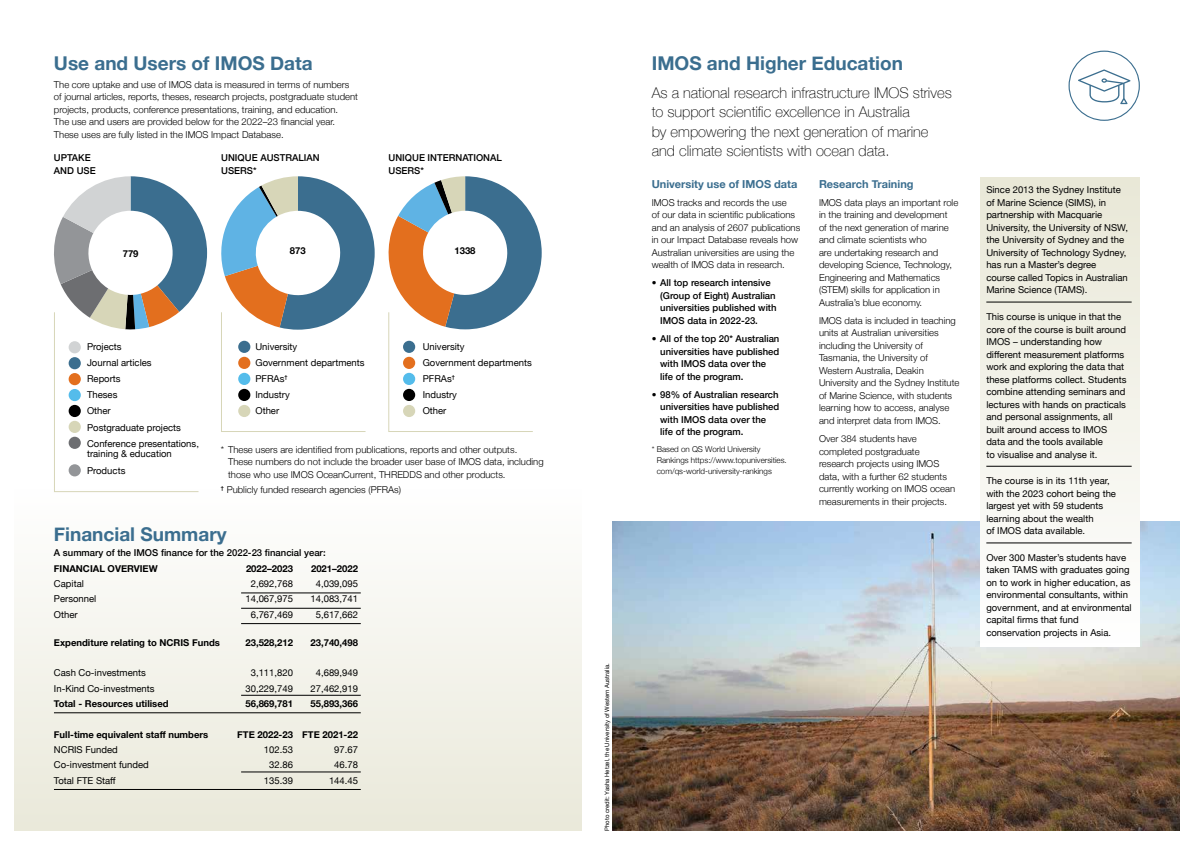
<style>
.page{position:relative;width:1191px;height:842px;background:#fff}
.page>*{position:absolute;margin:0;border:0;box-sizing:border-box;transform-origin:0 0}
.t1{font:700 19px "Helvetica Neue";color:#3b6e8f}
.t2{font:100 14.8px/19.5px "Helvetica Neue";color:#000}
.t3{font:700 11px "Helvetica Neue";color:#3b6e8f}
.t4{font:300 9.5px/12.5px "Helvetica Neue";color:#000}
.t5{font:9.5px/12.5px "Helvetica Neue";color:#000}
.t6{font:500 9.5px/12.5px "Helvetica Neue";color:#000}
.t7{font:700 9.5px "Helvetica Neue";color:#000}
.t8{font:300 8px/11px "Helvetica Neue";color:#000}
.t9{font:6px "Helvetica Neue";color:#000}
</style>
<div class="page">
<div style="left:14px;top:489px;width:567px;height:342px;background:linear-gradient(to bottom,#fefefe,#e9e8d9)"></div>
<hr style="left:241px;top:593px;width:120px;height:1px;background:#000">
<hr style="left:241px;top:608px;width:120px;height:1px;background:#000">
<hr style="left:241px;top:623px;width:120px;height:1px;background:#000">
<hr style="left:241px;top:695px;width:120px;height:1px;background:#000">
<hr style="left:54px;top:712px;width:307px;height:1px;background:#000">
<hr style="left:241px;top:772px;width:120px;height:1px;background:#000">
<hr style="left:54px;top:789px;width:307px;height:1px;background:#000">
<svg style="left:51px;top:176px;width:156px;height:317px"></svg>
<svg style="left:221px;top:176px;width:321px;height:256px"></svg>
<img style="left:612px;top:521px;width:567px;height:310px">
<div style="left:980px;top:177px;width:159px;height:469px;background:linear-gradient(to bottom,#e8e7d6,#fefefe)"></div>
<hr style="left:986px;top:302px;width:145px;height:1px;background:#000">
<hr style="left:986px;top:466px;width:145px;height:1px;background:#000">
<hr style="left:986px;top:543px;width:145px;height:1px;background:#000">
<svg style="left:1068px;top:51px;width:71px;height:70px"></svg>
<h1 class="t1" style="left:54px;top:48px;width:260px">Use and Users of IMOS Data</h1>
<p class="t4" style="left:54px;top:78px;width:305px">The core uptake and use of IMOS data is measured in terms of numbers of journal articles, reports, theses, research projects, postgraduate student projects, products, conference presentations, training, and education.<br>The use and users are provided below for the 2022–23 financial year.<br>These uses are fully listed in the IMOS Impact Database.</p>
<p class="t6" style="left:54px;top:151px;width:43px">UPTAKE<br>AND USE</p>
<p class="t6" style="left:221px;top:151px;width:100px">UNIQUE AUSTRALIAN<br>USERS*</p>
<p class="t6" style="left:388px;top:151px;width:115px">UNIQUE INTERNATIONAL<br>USERS*</p>
<p class="t7" style="left:123px;top:246px;width:17px">779</p>
<p class="t7" style="left:290px;top:243px;width:17px">873</p>
<p class="t7" style="left:454px;top:243px;width:23px">1338</p>
<p class="t5" style="left:87px;top:339px;width:113px;line-height:16.2px">Projects<br>Journal articles<br>Reports<br>Theses<br>Other<br>Postgraduate projects<br>Conference presentations,</p>
<p class="t5" style="left:87px;top:446px;width:86px;line-height:16.2px">training &amp; education<br>Products</p>
<p class="t5" style="left:255px;top:339px;width:111px;line-height:16.2px">University<br>Government departments<br>PFRAs<sup>†<br></sup>Industry<br>Other</p>
<p class="t5" style="left:423px;top:339px;width:111px;line-height:16.2px">University<br>Government departments<br>PFRAs<sup>†<br></sup>Industry<br>Other</p>
<p class="t4" style="left:228px;top:442px;width:317px;text-indent:-7px">* These users are identified from publications, reports and other outputs.<br>These numbers do not include the broader user base of IMOS data, including those who use IMOS OceanCurrent, THREDDS and other products.</p>
<p class="t4" style="left:221px;top:483px;width:181px"><sup>†</sup> Publicly funded research agencies (PFRAs)</p>
<h1 class="t1" style="left:54px;top:519px;width:174px">Financial Summary</h1>
<p class="t6" style="left:54px;top:546px;width:273px">A summary of the IMOS finance for the 2022-23 financial year:</p>
<p class="t7" style="left:54px;top:561px;width:105px">FINANCIAL OVERVIEW</p>
<p class="t7" style="left:246px;top:561px;width:49px">2022–2023</p>
<p class="t7" style="left:311px;top:561px;width:49px">2021–2022</p>
<p class="t5" style="left:54px;top:578px;width:31px">Capital</p>
<p class="t5" style="left:251px;top:578px;width:44px">2,692,768</p>
<p class="t5" style="left:316px;top:578px;width:44px">4,039,095</p>
<p class="t5" style="left:54px;top:593px;width:44px">Personnel</p>
<p class="t5" style="left:245px;top:593px;width:49px">14,067,975</p>
<p class="t5" style="left:310px;top:593px;width:49px">14,083,741</p>
<p class="t5" style="left:54px;top:609px;width:25px">Other</p>
<p class="t5" style="left:251px;top:609px;width:44px">6,767,469</p>
<p class="t5" style="left:316px;top:609px;width:44px">5,617,662</p>
<p class="t7" style="left:54px;top:635px;width:167px">Expenditure relating to NCRIS Funds</p>
<p class="t7" style="left:245px;top:635px;width:49px">23,528,212</p>
<p class="t7" style="left:310px;top:635px;width:49px">23,740,498</p>
<p class="t5" style="left:54px;top:667px;width:93px">Cash Co-investments</p>
<p class="t5" style="left:251px;top:667px;width:44px">3,111,820</p>
<p class="t5" style="left:316px;top:667px;width:44px">4,689,949</p>
<p class="t5" style="left:54px;top:682px;width:102px">In-Kind Co-investments</p>
<p class="t5" style="left:245px;top:682px;width:49px">30,229,749</p>
<p class="t5" style="left:310px;top:682px;width:49px">27,462,919</p>
<p class="t7" style="left:54px;top:696px;width:116px">Total - Resources utilised</p>
<p class="t7" style="left:245px;top:696px;width:49px">56,869,781</p>
<p class="t7" style="left:310px;top:696px;width:49px">55,893,366</p>
<p class="t7" style="left:54px;top:727px;width:156px">Full-time equivalent staff numbers</p>
<p class="t7" style="left:237px;top:727px;width:122px">FTE 2022-23 FTE 2021-22</p>
<p class="t5" style="left:54px;top:744px;width:65px">NCRIS Funded</p>
<p class="t5" style="left:264px;top:744px;width:31px">102.53</p>
<p class="t5" style="left:334px;top:744px;width:25px">97.67</p>
<p class="t5" style="left:54px;top:759px;width:96px">Co-investment funded</p>
<p class="t5" style="left:269px;top:759px;width:25px">32.86</p>
<p class="t5" style="left:334px;top:759px;width:25px">46.78</p>
<p class="t5" style="left:54px;top:774px;width:63px">Total FTE Staff</p>
<p class="t5" style="left:264px;top:774px;width:31px">135.39</p>
<p class="t5" style="left:329px;top:774px;width:31px">144.45</p>
<p class="t9" style="left:602px;top:831px;width:169px;rotate:-90deg">Photo credit: Yasha Hetzel, the University of Western Australia.</p>
<h1 class="t1" style="left:651px;top:48px;width:253px">IMOS and Higher Education</h1>
<h2 class="t2" style="left:651px;top:82px;width:301px">As a national research infrastructure IMOS strives to support scientific excellence in Australia<br>by empowering the next generation of marine and climate scientists with ocean data.</h2>
<p class="t3" style="left:651px;top:175px;width:147px">University use of IMOS data</p>
<p class="t4" style="left:651px;top:195px;width:150px">IMOS tracks and records the use<br>of our data in scientific publications and an analysis of 2607 publications in our Impact Database reveals how Australian universities are using the wealth of IMOS data in research.</p>
<p class="t6" style="left:660px;top:276px;width:118px;text-indent:-9px">• All top research intensive (Group of Eight) Australian universities published with<br>IMOS data in 2022-23.</p>
<p class="t6" style="left:660px;top:332px;width:121px;text-indent:-9px">• All of the top 20* Australian universities have published with IMOS data over the life of the program.</p>
<p class="t6" style="left:660px;top:387px;width:120px;text-indent:-9px">• 98% of Australian research universities have published with IMOS data over the life of the program.</p>
<p class="t8" style="left:657px;top:443px;width:131px;text-indent:-5px">* Based on QS World University<br>Rankings https://www.topuniversities. com/qs-world-university-rankings</p>
<p class="t3" style="left:819px;top:175px;width:96px">Research Training</p>
<p class="t4" style="left:819px;top:195px;width:141px">IMOS data plays an important role in the training and development<br>of the next generation of marine and climate scientists who<br>are undertaking research and developing Science, Technology,<br>Engineering and Mathematics (STEM) skills for application in<br>Australia’s blue economy.</p>
<p class="t4" style="left:819px;top:314px;width:142px">IMOS data is included in teaching units at Australian universities including the University of<br>Tasmania, the University of<br>Western Australia, Deakin<br>University and the Sydney Institute of Marine Science, with students learning how to access, analyse and interpret data from IMOS.</p>
<p class="t4" style="left:819px;top:432px;width:138px">Over 384 students have completed postgraduate research projects using IMOS data, with a further 62 students currently working on IMOS ocean measurements in their projects.</p>
<p class="t5" style="left:986px;top:184px;width:143px">Since 2013 the Sydney Institute of Marine Science (SIMS), in partnership with Macquarie<br>University, the University of NSW, the University of Sydney and the<br>University of Technology Sydney, has run a Master’s degree<br>course called Topics in Australian<br>Marine Science (TAMS).</p>
<p class="t5" style="left:986px;top:311px;width:142px">This course is unique in that the core of the course is built around<br>IMOS – understanding how different measurement platforms work and exploring the data that these platforms collect. Students combine attending seminars and lectures with hands on practicals and personal assignments, all built around access to IMOS data and the tools available<br>to visualise and analyse it.</p>
<p class="t5" style="left:986px;top:475px;width:131px">The course is in its 11th year, with the 2023 cohort being the largest yet with 59 students learning about the wealth<br>of IMOS data available.</p>
<p class="t5" style="left:986px;top:552px;width:147px">Over 300 Master’s students have taken TAMS with graduates going on to work in higher education, as environmental consultants, within government, and at environmental capital firms that fund conservation projects in Asia.</p>
</div>
